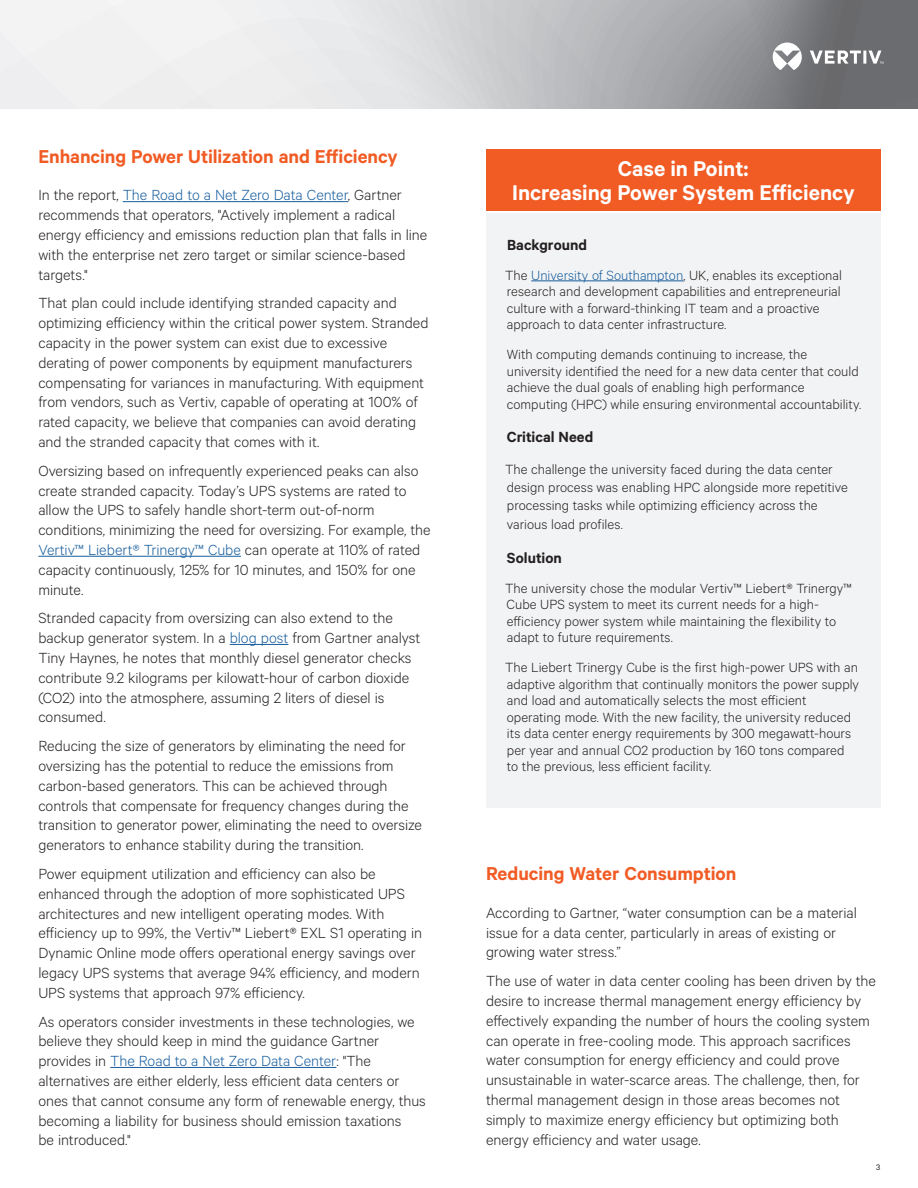
<style>
.page{position:relative;width:918px;height:1188px;background:#fff}
.page>*{position:absolute;margin:0;border:0;box-sizing:border-box;transform-origin:0 0}
.t1{font:600 24px/24px "Calibre";color:#fff;text-align:center}
.t2{font:600 21px "Calibre";letter-spacing:-.005em;color:#f15b24}
.t3{font:300 16.5px/19.8px "Calibre";color:#231f20}
.t4{font:600 16.5px "Calibre";color:#231f20}
.t5{font:300 15px/16.5px "Calibre";color:#231f20}
.t6{font:9px "Calibre";color:#231f20}
.s1{color:#175d9e}
</style>
<div class="page">
<svg style="left:0;top:0;width:918px;height:109px"></svg>
<svg style="left:773px;top:43px;width:111px;height:27px"></svg>
<hr style="left:123px;top:201px;width:225px;height:1px;background:#175d9e">
<hr style="left:38px;top:556px;width:203px;height:1px;background:#175d9e">
<hr style="left:230px;top:644px;width:58px;height:1px;background:#175d9e">
<hr style="left:110px;top:1067px;width:226px;height:1px;background:#175d9e">
<div style="left:486px;top:213px;width:394px;height:595px;background:#f2f3f4"></div>
<hr style="left:531px;top:281px;width:152px;height:1px;background:#175d9e">
<div style="left:486px;top:149px;width:394px;height:62px;background:#f15b24"></div>
<p class="t2" style="left:38px;top:144px;width:361px">Enhancing Power Utilization and Efficiency</p>
<p class="t3" style="left:38px;top:185px;width:391px">In the report, <span class="s1">The Road to a Net Zero Data Center</span>, Gartner recommends that operators, "Actively implement a radical energy efficiency and emissions reduction plan that falls in line with the enterprise net zero target or similar science-based targets."</p>
<p class="t3" style="left:38px;top:293px;width:392px">That plan could include identifying stranded capacity and optimizing efficiency within the critical power system. Stranded capacity in the power system can exist due to excessive derating of power components by equipment manufacturers compensating for variances in manufacturing. With equipment from vendors, such as Vertiv, capable of operating at 100% of rated capacity, we believe that companies can avoid derating and the stranded capacity that comes with it.</p>
<p class="t3" style="left:38px;top:460px;width:394px">Oversizing based on infrequently experienced peaks can also create stranded capacity. Today’s UPS systems are rated to allow the UPS to safely handle short-term out-of-norm conditions, minimizing the need for oversizing. For example, the <span class="s1">Vertiv™ Liebert® Trinergy™ Cube</span> can operate at 110% of rated capacity continuously, 125% for 10 minutes, and 150% for one minute.</p>
<p class="t3" style="left:38px;top:608px;width:384px">Stranded capacity from oversizing can also extend to the backup generator system. In a <span class="s1">blog post</span> from Gartner analyst Tiny Haynes, he notes that monthly diesel generator checks contribute 9.2 kilograms per kilowatt-hour of carbon dioxide (CO2) into the atmosphere, assuming 2 liters of diesel is consumed.</p>
<p class="t3" style="left:38px;top:736px;width:385px">Reducing the size of generators by eliminating the need for oversizing has the potential to reduce the emissions from carbon-based generators. This can be achieved through controls that compensate for frequency changes during the transition to generator power, eliminating the need to oversize generators to enhance stability during the transition.</p>
<p class="t3" style="left:38px;top:863px;width:385px">Power equipment utilization and efficiency can also be enhanced through the adoption of more sophisticated UPS architectures and new intelligent operating modes. With efficiency up to 99%, the Vertiv™ Liebert® EXL S1 operating in Dynamic Online mode offers operational energy savings over legacy UPS systems that average 94% efficiency, and modern UPS systems that approach 97% efficiency.</p>
<p class="t3" style="left:38px;top:1011px;width:389px">As operators consider investments in these technologies, we believe they should keep in mind the guidance Gartner provides in <span class="s1">The Road to a Net Zero Data Center</span>: "The alternatives are either elderly, less efficient data centers or ones that cannot consume any form of renewable energy, thus becoming a liability for business should emission taxations<br>be introduced."</p>
<h1 class="t1" style="left:512px;top:155px;width:344px">Case in Point:<br>Increasing Power System Efficiency</h1>
<p class="t4" style="left:507px;top:235px;width:81px">Background</p>
<p class="t5" style="left:505px;top:266px;width:338px">The <span class="s1">University of Southampton</span>, UK, enables its exceptional research and development capabilities and entrepreneurial culture with a forward-thinking IT team and a proactive approach to data center infrastructure.</p>
<p class="t5" style="left:507px;top:346px;width:356px">With computing demands continuing to increase, the university identified the need for a new data center that could achieve the dual goals of enabling high performance computing (HPC) while ensuring environmental accountability.</p>
<p class="t4" style="left:507px;top:427px;width:88px">Critical Need</p>
<p class="t5" style="left:505px;top:459px;width:344px;line-height:18px">The challenge the university faced during the data center design process was enabling HPC alongside more repetitive processing tasks while optimizing efficiency across the</p>
<p class="t5" style="left:507px;top:516px;width:118px">various load profiles.</p>
<p class="t4" style="left:507px;top:548px;width:56px">Solution</p>
<p class="t5" style="left:505px;top:579px;width:348px">The university chose the modular Vertiv™ Liebert® Trinergy™ Cube UPS system to meet its current needs for a high&shy;efficiency power system while maintaining the flexibility to adapt to future requirements.</p>
<p class="t5" style="left:505px;top:659px;width:355px">The Liebert Trinergy Cube is the first high-power UPS with an adaptive algorithm that continually monitors the power supply and load and automatically selects the most efficient operating mode. With the new facility, the university reduced its data center energy requirements by 300 megawatt-hours per year and annual CO2 production by 160 tons compared<br>to the previous, less efficient facility.</p>
<p class="t2" style="left:486px;top:861px;width:252px">Reducing Water Consumption</p>
<p class="t3" style="left:486px;top:902px;width:372px">According to Gartner, “water consumption can be a material issue for a data center, particularly in areas of existing or growing water stress.”</p>
<p class="t3" style="left:486px;top:970px;width:392px">The use of water in data center cooling has been driven by the desire to increase thermal management energy efficiency by effectively expanding the number of hours the cooling system can operate in free-cooling mode. This approach sacrifices water consumption for energy efficiency and could prove unsustainable in water-scarce areas. The challenge, then, for thermal management design in those areas becomes not simply to maximize energy efficiency but optimizing both energy efficiency and water usage.</p>
<p class="t6" style="left:876px;top:1162px;width:6px">3</p>
</div>
